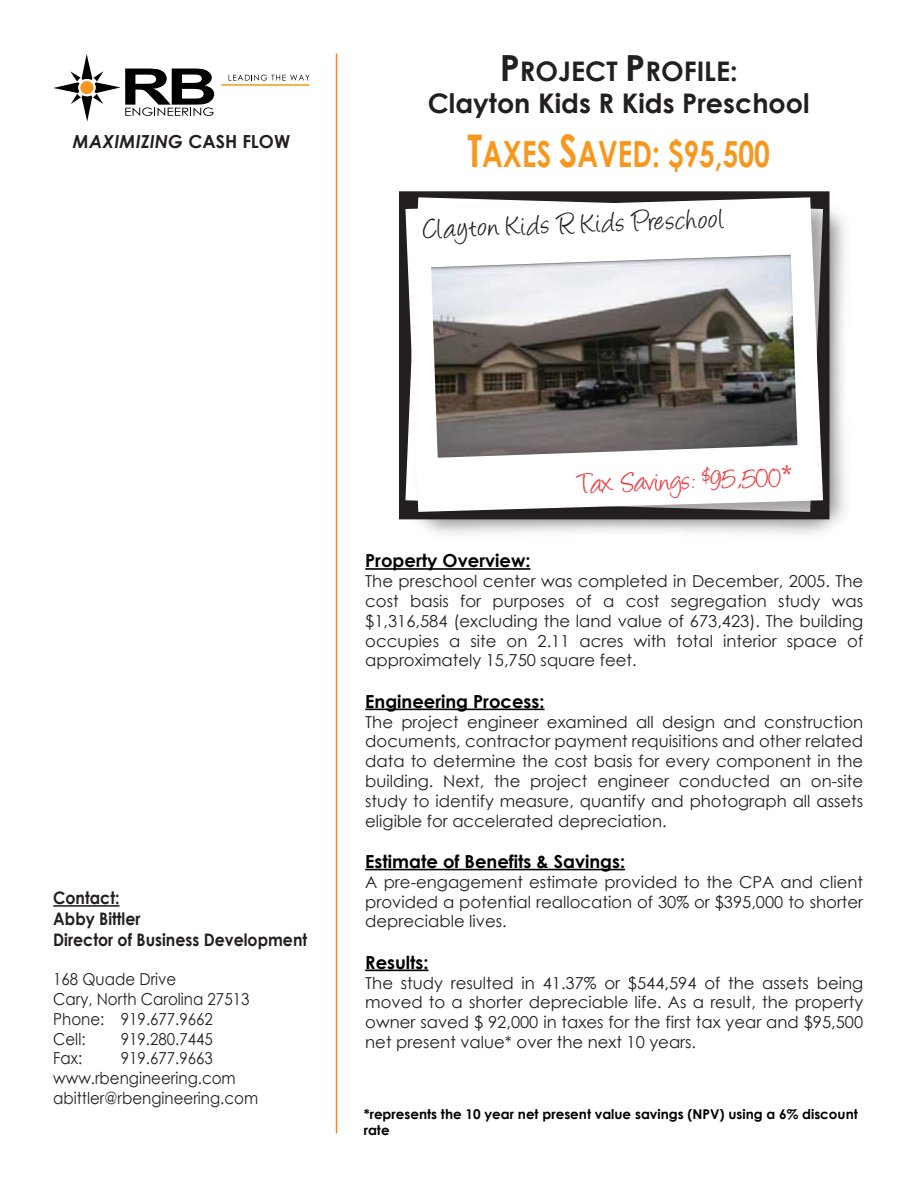
<style>
.page{position:relative;width:918px;height:1188px;background:#fff}
.page>*{position:absolute;margin:0;border:0;box-sizing:border-box;transform-origin:0 0}
.t1{font:700 36px "Century Gothic";color:#f8971d;scale:.78 1}
.t2{font:31.5px "Angelina";color:#231f20}
.t3{font:31.5px "Angelina";color:#ef3e42}
.t4{font:700 27px/32.4px "Century Gothic";color:#231f20;text-align:center}
.t5{font:700 18px "Century Gothic";color:#000}
.t6{font:italic 700 18px "Century Gothic";color:#231f20}
.t7{font:700 17.25px/20.7px "Century Gothic";color:#231f20;scale:.91 1}
.t8{font:16.5px/19.8px "Century Gothic";color:#231f20;text-align:justify}
.t9{font:16.5px/19.8px "Century Gothic";color:#231f20;scale:.91 1}
.t10{font:700 13.5px/16.2px "Century Gothic";color:#000}
.s1{font-style:normal}
.s2{font-size:36px}
.s3{font-size:45px}
.s4{font-family:"Book Antiqua";font-size:27px}
</style>
<div class="page">
<hr style="left:53px;top:905px;width:67px;height:2px;background:#231f20">
<hr style="left:336px;top:53px;width:1px;height:1080px;background:#f58427">
<img style="left:399px;top:191px;width:447px;height:343px">
<svg style="left:405px;top:197px;width:419px;height:316px"></svg>
<hr style="left:365px;top:568px;width:165px;height:2px;background:#000">
<hr style="left:365px;top:709px;width:180px;height:1px;background:#000">
<hr style="left:365px;top:869px;width:260px;height:1px;background:#000">
<hr style="left:365px;top:970px;width:64px;height:1px;background:#000">
<svg style="left:53px;top:54px;width:161px;height:67px"></svg>
<hr style="left:221px;top:84px;width:88px;height:2px;background:#f8971d">
<svg style="left:229px;top:75px;width:81px;height:6px"></svg>
<img style="left:431px;top:255px;width:366px;height:203px">
<p class="t6" style="left:73px;top:127px;width:219px">MAXIMIZING <span class="s1">CASH FLOW</span></p>
<h3 class="t4" style="left:428px;top:54px;width:383px"><span class="s2">P</span>ROJECT <span class="s2">P</span>ROFILE:<br>Clayton Kids R Kids Preschool</h3>
<h1 class="t1" style="left:467px;top:127px;width:389px"><span class="s3">T</span>AXES <span class="s3">S</span>AVED: $95,500</h1>
<h2 class="t2" style="left:423px;top:216px;width:302px;rotate:-2deg">Clayton Kids R Kids Preschool</h2>
<p class="t7" style="left:53px;top:887px;width:281px">Contact:<br>Abby Bittler<br>Director of Business Development</p>
<p class="t9" style="left:53px;top:969px;width:217px">168 Quade Drive<br>Cary, North Carolina 27513<br>Phone: 919.677.9662<br>Cell:</p>
<p class="t9" style="left:121px;top:1029px;width:103px">919.280.7445</p>
<p class="t9" style="left:53px;top:1048px;width:227px;text-indent:68px">919.677.9663 www.rbengineering.com abittler@rbengineering.com</p>
<p class="t9" style="left:53px;top:1048px;width:33px">Fax:</p>
<h2 class="t3" style="left:577px;top:471px;width:216px;rotate:-2deg">Tax Savings: $95,500<span class="s4">*</span></h2>
<p class="t5" style="left:365px;top:547px;width:167px">Property Overview:</p>
<p class="t8" style="left:365px;top:571px;width:500px">The preschool center was completed in December, 2005. The cost basis for purposes of a cost segregation study was $1,316,584 (excluding the land value of 673,423). The building occupies a site on 2.11 acres with total interior space of approximately 15,750 square feet.</p>
<p class="t5" style="left:365px;top:688px;width:181px">Engineering Process:</p>
<p class="t8" style="left:365px;top:711px;width:500px">The project engineer examined all design and construction documents, contractor payment requisitions and other related data to determine the cost basis for every component in the building. Next, the project engineer conducted an on-site study to identify measure, quantify and photograph all assets eligible for accelerated depreciation.</p>
<p class="t5" style="left:365px;top:848px;width:261px">Estimate of Benefits &amp; Savings:</p>
<p class="t8" style="left:365px;top:872px;width:500px">A pre-engagement estimate provided to the CPA and client provided a potential reallocation of 30% or $395,000 to shorter depreciable lives.</p>
<p class="t5" style="left:365px;top:949px;width:65px">Results:</p>
<p class="t8" style="left:365px;top:972px;width:500px">The study resulted in 41.37% or $544,594 of the assets being moved to a shorter depreciable life. As a result, the property owner saved $ 92,000 in taxes for the first tax year and $95,500 net present value* over the next 10 years.</p>
<p class="t10" style="left:364px;top:1106px;width:496px">*represents the 10 year net present value savings (NPV) using a 6% discount rate</p>
</div>
